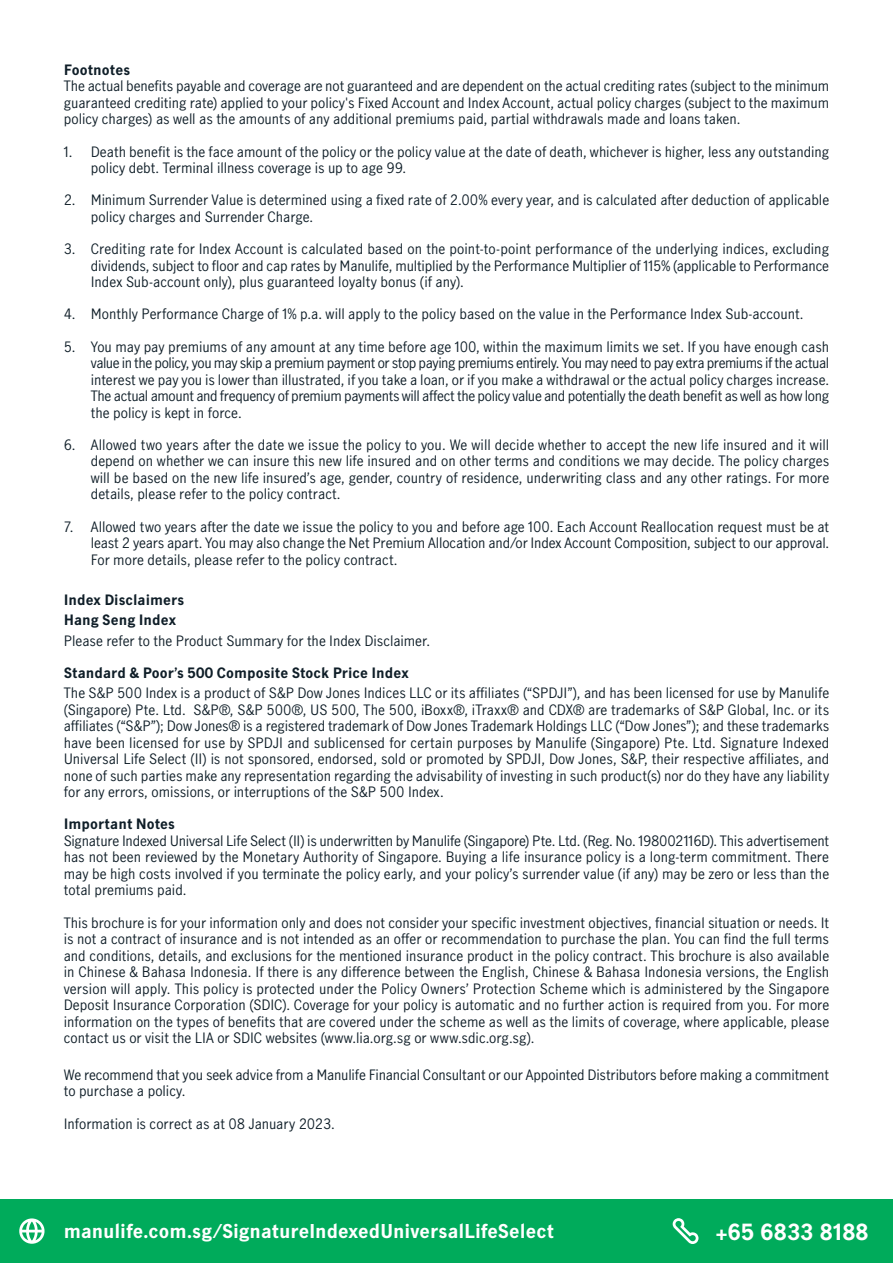
<style>
.page{position:relative;width:893px;height:1263px;background:#fff}
.page>*{position:absolute;margin:0;border:0;box-sizing:border-box;transform-origin:0 0}
.t1{font:700 21px "Manulife JH Sans";letter-spacing:.005em;color:#fff}
.t2{font:700 18px "Manulife JH Sans";color:#fff}
.t3{font:13.5px/16.5px "Manulife JH Sans";color:#0f1e28;text-align:justify}
.t4{font:700 13.5px/20.2px "Manulife JH Sans";letter-spacing:.005em;color:#0f1e28}
</style>
<div class="page">
<div style="left:0;top:1199px;width:893px;height:64px;background:#00ab5b"></div>
<svg style="left:19px;top:1218px;width:26px;height:26px"></svg>
<svg style="left:673px;top:1218px;width:25px;height:26px"></svg>
<p class="t4" style="left:64px;top:59px;width:68px">Footnotes</p>
<p class="t3" style="left:64px;top:77px;width:767px">The actual benefits payable and coverage are not guaranteed and are dependent on the actual crediting rates (subject to the minimum guaranteed crediting rate) applied to your policy's Fixed Account and Index Account, actual policy charges (subject to the maximum policy charges) as well as the amounts of any additional premiums paid, partial withdrawals made and loans taken.</p>
<p class="t3" style="left:91px;top:143px;width:740px;text-indent:-27px">1. Death benefit is the face amount of the policy or the policy value at the date of death, whichever is higher, less any outstanding policy debt. Terminal illness coverage is up to age 99.</p>
<p class="t3" style="left:91px;top:191px;width:740px;text-indent:-27px">2. Minimum Surrender Value is determined using a fixed rate of 2.00% every year, and is calculated after deduction of applicable policy charges and Surrender Charge.</p>
<p class="t3" style="left:91px;top:240px;width:740px;text-indent:-27px">3. Crediting rate for Index Account is calculated based on the point-to-point performance of the underlying indices, excluding dividends, subject to floor and cap rates by Manulife, multiplied by the Performance Multiplier of 115% (applicable to Performance Index Sub-account only), plus guaranteed loyalty bonus (if any).</p>
<p class="t3" style="left:64px;top:305px;width:741px">4. Monthly Performance Charge of 1% p.a. will apply to the policy based on the value in the Performance Index Sub-account.</p>
<p class="t3" style="left:91px;top:338px;width:740px;text-indent:-27px">5. You may pay premiums of any amount at any time before age 100, within the maximum limits we set. If you have enough cash value in the policy, you may skip a premium payment or stop paying premiums entirely. You may need to pay extra premiums if the actual interest we pay you is lower than illustrated, if you take a loan, or if you make a withdrawal or the actual policy charges increase.<br>The actual amount and frequency of premium payments will affect the policy value and potentially the death benefit as well as how long the policy is kept in force.</p>
<p class="t3" style="left:91px;top:436px;width:740px;text-indent:-27px">6. Allowed two years after the date we issue the policy to you. We will decide whether to accept the new life insured and it will depend on whether we can insure this new life insured and on other terms and conditions we may decide. The policy charges will be based on the new life insured’s age, gender, country of residence, underwriting class and any other ratings. For more details, please refer to the policy contract.</p>
<p class="t3" style="left:91px;top:518px;width:740px;text-indent:-27px">7. Allowed two years after the date we issue the policy to you and before age 100. Each Account Reallocation request must be at least 2 years apart. You may also change the Net Premium Allocation and/or Index Account Composition, subject to our approval.<br>For more details, please refer to the policy contract.</p>
<p class="t4" style="left:64px;top:589px;width:122px">Index Disclaimers<br>Hang Seng Index</p>
<p class="t3" style="left:64px;top:632px;width:368px">Please refer to the Product Summary for the Index Disclaimer.</p>
<p class="t4" style="left:64px;top:662px;width:346px">Standard &amp; Poor’s 500 Composite Stock Price Index</p>
<p class="t3" style="left:64px;top:684px;width:767px">The S&amp;P 500 Index is a product of S&amp;P Dow Jones Indices LLC or its affiliates (“SPDJI”), and has been licensed for use by Manulife (Singapore) Pte. Ltd. S&amp;P®, S&amp;P 500®, US 500, The 500, iBoxx®, iTraxx® and CDX® are trademarks of S&amp;P Global, Inc. or its affiliates (“S&amp;P”); Dow Jones® is a registered trademark of Dow Jones Trademark Holdings LLC (“Dow Jones”); and these trademarks have been licensed for use by SPDJI and sublicensed for certain purposes by Manulife (Singapore) Pte. Ltd. Signature Indexed Universal Life Select (II) is not sponsored, endorsed, sold or promoted by SPDJI, Dow Jones, S&amp;P, their respective affiliates, and none of such parties make any representation regarding the advisability of investing in such product(s) nor do they have any liability for any errors, omissions, or interruptions of the S&amp;P 500 Index.</p>
<p class="t4" style="left:64px;top:813px;width:113px">Important Notes</p>
<p class="t3" style="left:64px;top:832px;width:767px">Signature Indexed Universal Life Select (II) is underwritten by Manulife (Singapore) Pte. Ltd. (Reg. No. 198002116D). This advertisement has not been reviewed by the Monetary Authority of Singapore. Buying a life insurance policy is a long-term commitment. There may be high costs involved if you terminate the policy early, and your policy’s surrender value (if any) may be zero or less than the total premiums paid.</p>
<p class="t3" style="left:64px;top:914px;width:767px">This brochure is for your information only and does not consider your specific investment objectives, financial situation or needs. It is not a contract of insurance and is not intended as an offer or recommendation to purchase the plan. You can find the full terms and conditions, details, and exclusions for the mentioned insurance product in the policy contract. This brochure is also available in Chinese &amp; Bahasa Indonesia. If there is any difference between the English, Chinese &amp; Bahasa Indonesia versions, the English version will apply. This policy is protected under the Policy Owners’ Protection Scheme which is administered by the Singapore Deposit Insurance Corporation (SDIC). Coverage for your policy is automatic and no further action is required from you. For more information on the types of benefits that are covered under the scheme as well as the limits of coverage, where applicable, please contact us or visit the LIA or SDIC websites (www.lia.org.sg or www.sdic.org.sg).</p>
<p class="t3" style="left:64px;top:1066px;width:767px">We recommend that you seek advice from a Manulife Financial Consultant or our Appointed Distributors before making a commitment to purchase a policy.</p>
<p class="t3" style="left:64px;top:1114px;width:273px">Information is correct as at 08 January 2023.</p>
<h2 class="t2" style="left:64px;top:1218px;width:492px">manulife.com.sg/SignatureIndexedUniversalLifeSelect</h2>
<h1 class="t1" style="left:715px;top:1216px;width:155px">+65 6833 8188</h1>
</div>
